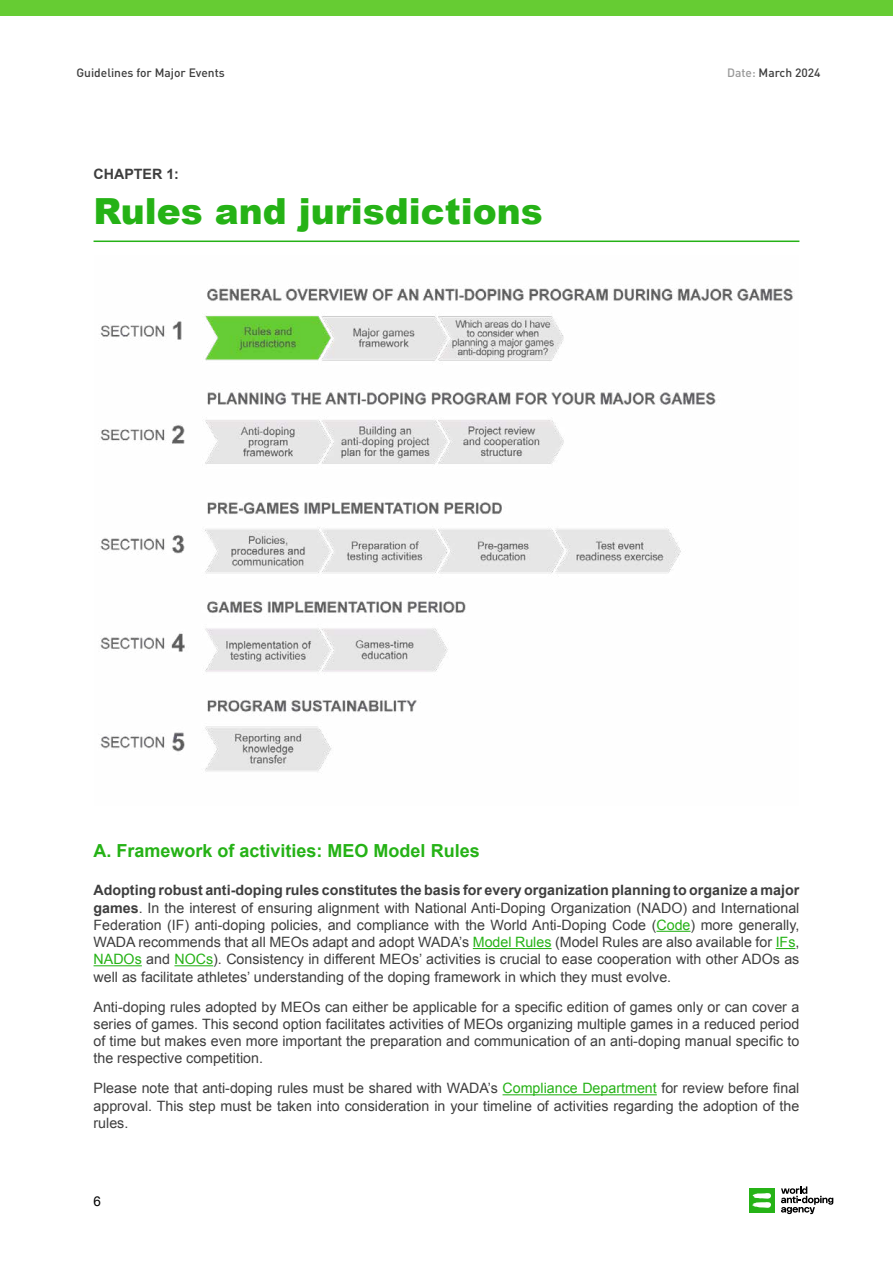
<style>
.page{position:relative;width:893px;height:1263px;background:#fff}
.page>*{position:absolute;margin:0;border:0;box-sizing:border-box;transform-origin:0 0}
.t1{font:900 36px "Arial";color:#25b216}
.t2{font:700 18px "Arial";color:#25b216}
.t3{font:14.25px/17.2px "Arial";color:#3e3e3e;text-align:justify}
.t4{font:700 14.25px "Arial";color:#3e3e3e}
.t5{font:13.5px "Arial";color:#000}
.t6{font:500 12px "DIN Pro";color:#3e3e3e}
.s1{color:#999}
.s2{font-weight:700}
.s3{color:#25b216}
</style>
<div class="page">
<div style="left:0;top:0;width:893px;height:16px;background:#6c3"></div>
<svg style="left:781px;top:1186px;width:52px;height:28px"></svg>
<div style="left:749px;top:1188px;width:26px;height:24px;background:#26b317"></div>
<svg style="left:752px;top:1193px;width:19px;height:15px"></svg>
<hr style="left:94px;top:241px;width:705px;height:1px;background:#25b216">
<img style="left:100px;top:286px;width:695px;height:486px">
<hr style="left:656px;top:931px;width:34px;height:1px;background:#25b216">
<hr style="left:473px;top:948px;width:79px;height:1px;background:#25b216">
<svg style="left:776px;top:948px;width:19px;height:1px"></svg>
<hr style="left:94px;top:965px;width:48px;height:1px;background:#25b216">
<hr style="left:174px;top:965px;width:39px;height:1px;background:#25b216">
<hr style="left:502px;top:1094px;width:155px;height:1px;background:#25b216">
<p class="t6" style="left:77px;top:65px;width:150px">Guidelines for Major Events</p>
<p class="t6" style="left:727px;top:65px;width:95px"><span class="s1">Date:</span> March 2024</p>
<p class="t4" style="left:94px;top:165px;width:87px">CHAPTER 1:</p>
<h1 class="t1" style="left:94px;top:185px;width:451px">Rules and jurisdictions</h1>
<p class="t2" style="left:94px;top:838px;width:388px">A. Framework of activities: MEO Model Rules</p>
<p class="t3" style="left:94px;top:882px;width:707px"><span class="s2">Adopting robust anti-doping rules constitutes the basis for every organization planning to organize a major games</span>. In the interest of ensuring alignment with National Anti-Doping Organization (NADO) and International Federation (IF) anti-doping policies, and compliance with the World Anti-Doping Code (<span class="s3">Code</span>) more generally, WADA recommends that all MEOs adapt and adopt WADA’s <span class="s3">Model Rules</span> (Model Rules are also available for <span class="s3">IFs</span>, <span class="s3">NADOs</span> and <span class="s3">NOCs</span>). Consistency in different MEOs’ activities is crucial to ease cooperation with other ADOs as well as facilitate athletes’ understanding of the doping framework in which they must evolve.</p>
<p class="t3" style="left:94px;top:998px;width:707px">Anti-doping rules adopted by MEOs can either be applicable for a specific edition of games only or can cover a series of games. This second option facilitates activities of MEOs organizing multiple games in a reduced period of time but makes even more important the preparation and communication of an anti-doping manual specific to the respective competition.</p>
<p class="t3" style="left:94px;top:1080px;width:707px">Please note that anti-doping rules must be shared with WADA’s <span class="s3">Compliance Department</span> for review before final approval. This step must be taken into consideration in your timeline of activities regarding the adoption of the rules.</p>
<p class="t5" style="left:94px;top:1192px;width:9px">6</p>
</div>
